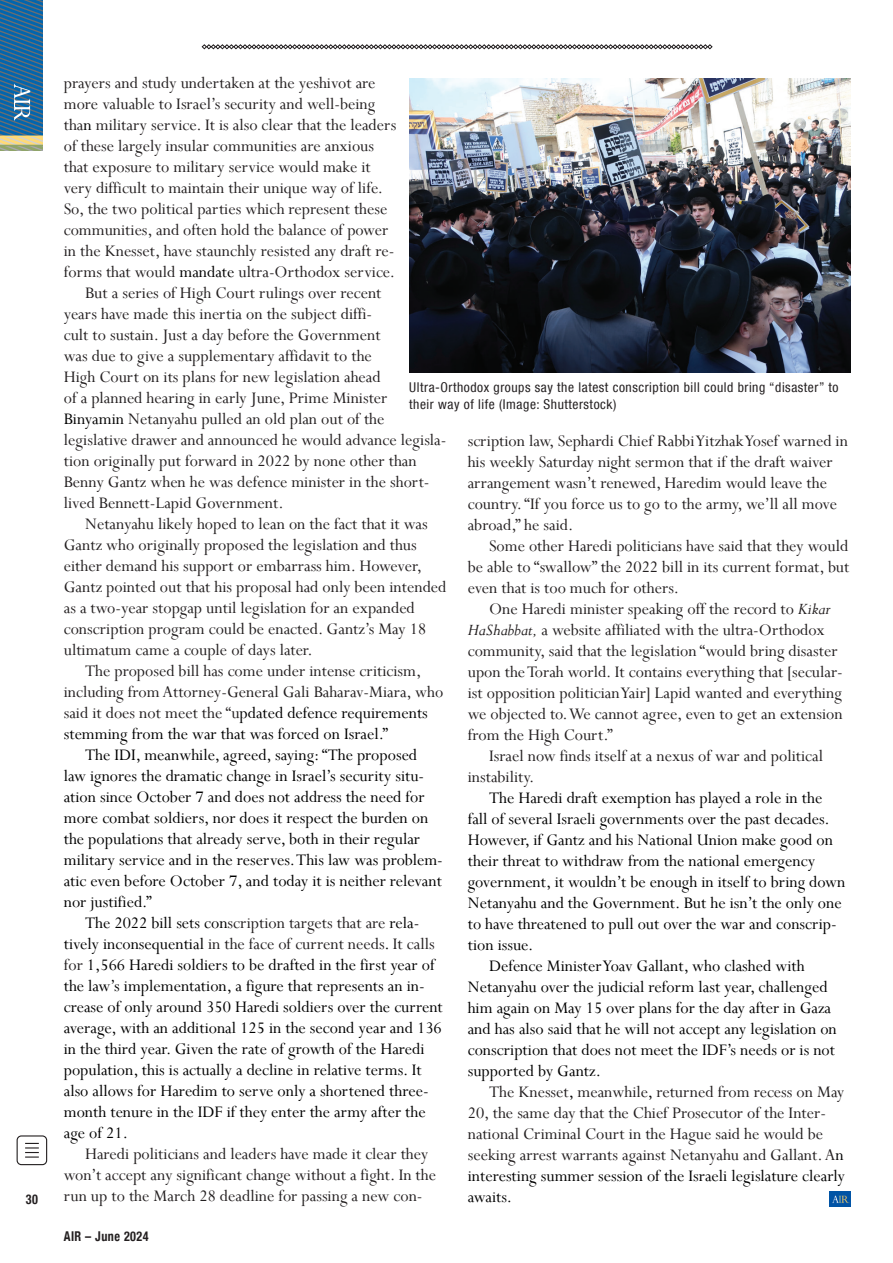
<style>
.page{position:relative;width:893px;height:1263px;background:#fff}
.page>*{position:absolute;margin:0;border:0;box-sizing:border-box;transform-origin:0 0}
.Copy_General{font:18px/21px "Perpetua";color:#231f20}
.Copy_General-2{font:18px/21px "Perpetua";color:#000}
.t1{font:condensed 13.5px/16.5px "Helvetica Neue LT Com";letter-spacing:.04em;color:#231f20}
.t2{font:700 condensed 13.5px "Helvetica Neue";letter-spacing:.04em;color:#231f20;scale:.9 1}
.s1{color:#000}
.s2{color:#231f20}
.s3{font-style:italic}
</style>
<div class="page">
<svg style="left:202px;top:44px;width:510px;height:5px"></svg>
<div style="left:17px;top:1135px;width:30px;height:30px;border:1px solid #231f20;border-radius:4px"></div>
<svg style="left:25px;top:1143px;width:14px;height:14px"></svg>
<svg style="left:0;top:0;width:43px;height:150px;background:#39759b"></svg>
<img style="left:829px;top:1191px;width:21px;height:15px">
<img style="left:409px;top:79px;width:441px;height:294px">
<p class="t2" style="left:26px;top:1188px;width:15px">30</p>
<p class="Copy_General" style="left:64px;top:72px;width:334px">prayers and study undertaken at the yeshivot are more valuable to Israel’s security and well-being tha<span class="s1">n</span> military service. It is also clear that the leaders of these largely insular communities are anxious that exposure to military service would make it very difficult to maintain their unique way of life.<br>So, the two political parties which represent these communities, and often hold the balance of power in the Knesset, have staunchly resisted any draft re&shy;forms that would <span class="s1">mandate</span> ultra-Orthodox service.</p>
<p class="Copy_General" style="left:64px;top:282px;width:384px;text-indent:21px">But a series of High Court rulings over recent<br>years have made this inertia on the subject diffi-<br>cult to sustain. Just a day before the Government<br>was due to give a supplementary affidavit to the<br>High Court on its plans for new legislation ahead<br>of a planned hearing in early June, Prime Minister <span class="s1">Binyamin</span> Netanyahu pulled an old plan out of the legislative drawer and announced he would advance legisla&shy;tion originally put forward in 2022 by none other than Benny Gantz when he was defence minister in the short&shy;lived Bennett-Lapid Government.</p>
<p class="Copy_General" style="left:64px;top:513px;width:384px;text-indent:21px">Netanyahu likely hoped to lean on the fact that it was Gantz who originally proposed the legislation and thus either demand his support or embarrass him. However, Gantz pointed out that his proposal had only been intended as a two-year stopgap until legislation for an expanded conscription program could be enacted. Gantz’s May 18 ultimatum came a couple of days later.</p>
<p class="Copy_General" style="left:64px;top:660px;width:381px;text-indent:21px">The proposed bill has come under intense criticism, including from Attorney-General Gali Baharav-Miara, who said it does not meet the “u<span class="s1">pdated defence requirements stemming from the war that was forced on Israel.”</span></p>
<p class="Copy_General-2" style="left:64px;top:744px;width:381px;text-indent:21px">The IDI, meanwhile, agreed, saying: “The proposed law ignores the dramatic change in Israel’s security situ&shy;ation since October 7 and does not address the need for more combat soldiers, nor does it respect the burden on the populations that already serve, both in their regular military service and in the reserves. This law was problem&shy;atic even before October 7, and today it is neither relevant nor justified.”</p>
<p class="Copy_General-2" style="left:64px;top:912px;width:381px;text-indent:21px">The 2022 bill sets con<span class="s2">scription targets that are</span> rela&shy;tively inconsequential <span class="s2">in the face of current needs</span>. <span class="s2">It calls for</span> 1,566 Haredi soldiers to be drafted in the first year of the law’s implementation, a figure that represents an in&shy;crease of only around 350 Haredi soldiers over the current average, with an additional 125 in the second year and 136 in the third year. Given the rate of growth of the Haredi population, this is actually a decline in relative terms. It also allows for Haredim to serve only a shortened three&shy;month tenure in the IDF if they enter the army after the age of 21.</p>
<p class="Copy_General" style="left:64px;top:1143px;width:374px;text-indent:21px">Haredi politicians and leaders have made it clear they won’t accept any significant change without a fight. In the run up to the March 28 deadline for passing a new con-</p>
<p class="t1" style="left:409px;top:379px;width:431px">Ultra-Orthodox groups say the latest conscription bill could bring “disaster” to their way of life (Image: Shutterstock)</p>
<p class="Copy_General" style="left:468px;top:430px;width:382px">scription law, Sephardi Chief Rabbi Yitzhak Yosef warned in his weekly Saturday night sermon that if the draft waiver arrangement wasn’t renewed, Haredim would leave the country. “If you force us to go to the army, we’ll all move abroad,” he said.</p>
<p class="Copy_General" style="left:468px;top:535px;width:383px;text-align:justify;text-indent:21px">Some other Haredi politicians have said that they would be able to “swallow” the 2022 bill in its current format, but even that is too much for others.</p>
<p class="Copy_General" style="left:468px;top:598px;width:377px;text-indent:21px">One Haredi minister speaking off the record to <span class="s3">Kikar HaShabbat,</span> a website affiliated with the ultra-Orthodox community, said that the legislation “would bring disaster upon the Torah world. It contains everything that [secular&shy;ist opposition politician Yair] Lapid wanted and everything we objected to. We cannot agree, even to get an extension from the High Court.”</p>
<p class="Copy_General" style="left:468px;top:745px;width:357px;text-indent:21px">Israel now finds itself at a nexus of war and political instability.</p>
<p class="Copy_General-2" style="left:468px;top:787px;width:379px;text-indent:21px">The Haredi draft exemption has played a role in the fall of several Israeli governments over the past decades.<br>However, if Gantz and his National Union make good on their threat to withdraw from the national emergency government, it wouldn’t be enough in itself to bring down Netanyahu and the Government. But he isn’t the only one to have threatened to pull out over the war and conscrip&shy;tion issue.</p>
<p class="Copy_General-2" style="left:468px;top:955px;width:371px;text-indent:21px">Defence Minister Yoav Gallant, who clashed with Netanyahu over the judicial reform last year, challenged him again on May 15 over plans for the day after in Gaza and has also said that he will not accept any legislation on conscription that does not meet the IDF’s needs or is not supported by Gantz.</p>
<p class="Copy_General" style="left:468px;top:1081px;width:379px;text-indent:21px">The Knesset<span class="s1">,</span> meanwhile<span class="s1">,</span> returned from recess on May 20, the same day that the Chief Prosecutor of the Inter&shy;national Criminal Court in the Hague said he would be seeking arrest warrants against Netanyahu and Gallant. A<span class="s1">n interesting summer session of the Israeli legislature clearly awaits.</span></p>
<p class="t2" style="left:64px;top:1225px;width:96px">AIR – June 2024</p>
</div>
